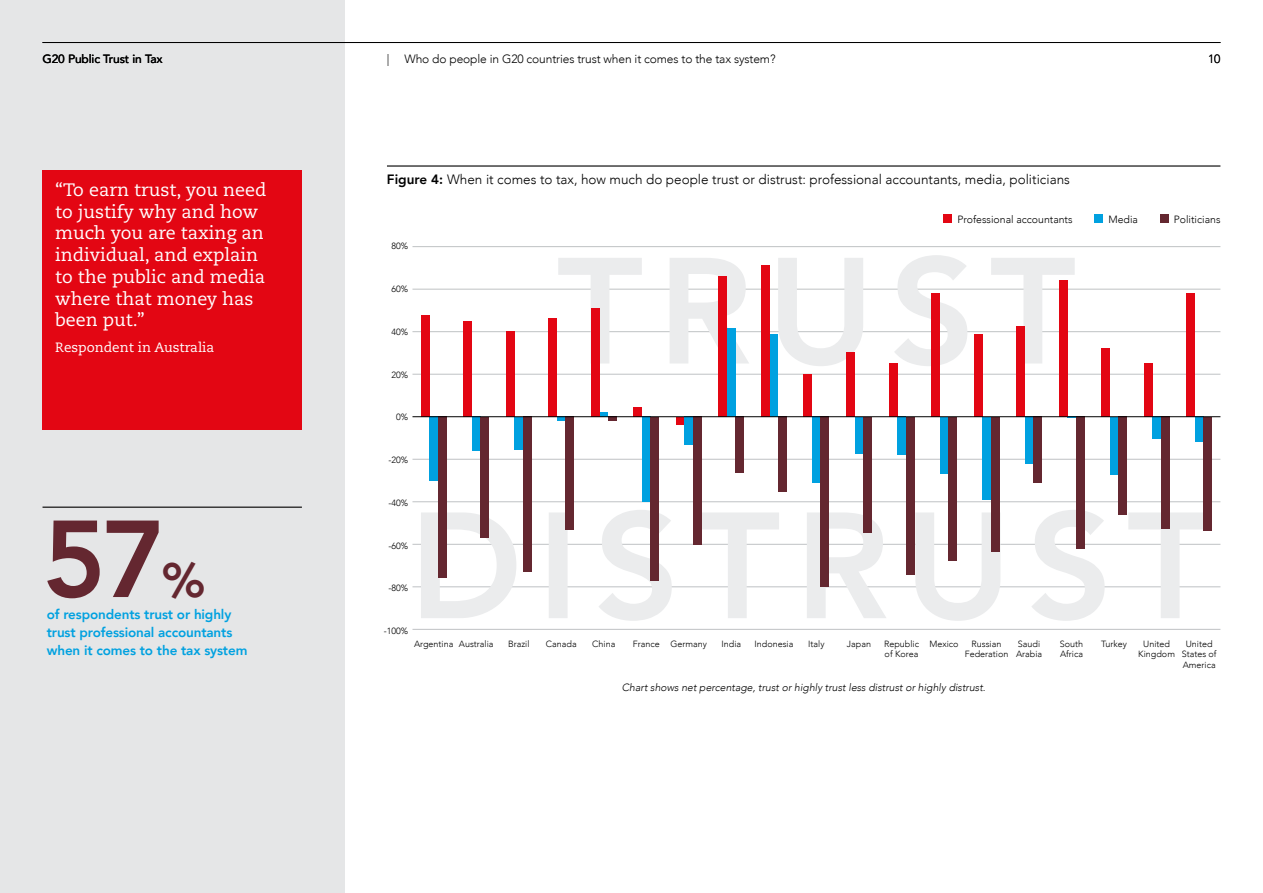
<style>
.page{position:relative;width:1263px;height:893px;background:#fff}
.page>*{position:absolute;margin:0;border:0;box-sizing:border-box;transform-origin:0 0}
.t1{font:800 108px "Avenir";color:#642730}
.t2{font:800 48px "Avenir";color:#642730}
.t3{font:18px/21.8px "Caecilia";color:#fff}
.t4{font:300 13.5px "Avenir";color:#000}
.t5{font:800 13.5px/18px "Avenir";letter-spacing:-.01em;color:#00a1e0}
.t6{font:13.5px "Caecilia";color:#fff}
.t7{font:300 12px "Avenir";letter-spacing:-.01em;color:#000}
.t8{font:500 12px "Avenir";letter-spacing:-.01em;color:#000}
.t9{font:italic 300 10.5px "Avenir";color:#000}
.t10{font:300 10.5px "Avenir";color:#000}
.t11{font:300 9px/10.5px "Avenir";color:#000}
.s1{font-weight:800}
</style>
<div class="page">
<div style="left:0;top:0;width:344px;height:893px;background:#e5e6e7"></div>
<hr style="left:412px;top:629px;width:808px;height:1px;background:#bfc2c4">
<hr style="left:412px;top:544px;width:808px;height:1px;background:#bfc2c4">
<hr style="left:412px;top:459px;width:808px;height:1px;background:#bfc2c4">
<hr style="left:412px;top:501px;width:808px;height:1px;background:#bfc2c4">
<hr style="left:412px;top:587px;width:808px;height:1px;background:#bfc2c4">
<hr style="left:412px;top:246px;width:808px;height:1px;background:#bfc2c4">
<hr style="left:412px;top:289px;width:808px;height:1px;background:#bfc2c4">
<hr style="left:412px;top:331px;width:808px;height:1px;background:#bfc2c4">
<hr style="left:412px;top:374px;width:808px;height:1px;background:#bfc2c4">
<svg style="left:558px;top:255px;width:517px;height:111px"></svg>
<svg style="left:421px;top:510px;width:791px;height:111px"></svg>
<hr style="left:43px;top:42px;width:1177px;height:1px;background:#000">
<hr style="left:43px;top:507px;width:259px;height:1px;background:#000">
<div style="left:43px;top:170px;width:259px;height:259px;background:#e30613"></div>
<hr style="left:387px;top:165px;width:833px;height:2px;background:#000">
<div style="left:944px;top:215px;width:8px;height:8px;background:#e30613"></div>
<div style="left:1094px;top:215px;width:9px;height:8px;background:#00a1e0"></div>
<div style="left:1160px;top:215px;width:8px;height:8px;background:#642730"></div>
<div style="left:429px;top:417px;width:9px;height:64px;background:#00a1e0"></div>
<div style="left:421px;top:315px;width:8px;height:102px;background:#e30613"></div>
<div style="left:438px;top:417px;width:8px;height:161px;background:#642730"></div>
<div style="left:472px;top:417px;width:8px;height:34px;background:#00a1e0"></div>
<div style="left:463px;top:321px;width:9px;height:96px;background:#e30613"></div>
<div style="left:480px;top:417px;width:9px;height:120px;background:#642730"></div>
<div style="left:514px;top:417px;width:9px;height:32px;background:#00a1e0"></div>
<div style="left:506px;top:331px;width:8px;height:86px;background:#e30613"></div>
<div style="left:523px;top:417px;width:8px;height:155px;background:#642730"></div>
<svg style="left:557px;top:417px;width:9px;height:4px"></svg>
<div style="left:549px;top:318px;width:8px;height:99px;background:#e30613"></div>
<div style="left:566px;top:417px;width:8px;height:113px;background:#642730"></div>
<div style="left:600px;top:412px;width:8px;height:5px;background:#00a1e0"></div>
<div style="left:591px;top:308px;width:9px;height:109px;background:#e30613"></div>
<svg style="left:608px;top:417px;width:9px;height:4px"></svg>
<div style="left:642px;top:417px;width:9px;height:85px;background:#00a1e0"></div>
<div style="left:634px;top:407px;width:8px;height:10px;background:#e30613"></div>
<div style="left:651px;top:417px;width:8px;height:164px;background:#642730"></div>
<div style="left:676px;top:417px;width:9px;height:8px;background:#e30613"></div>
<div style="left:693px;top:417px;width:9px;height:128px;background:#642730"></div>
<div style="left:727px;top:329px;width:9px;height:88px;background:#00a1e0"></div>
<div style="left:719px;top:276px;width:8px;height:141px;background:#e30613"></div>
<div style="left:736px;top:417px;width:8px;height:56px;background:#642730"></div>
<div style="left:770px;top:335px;width:8px;height:82px;background:#00a1e0"></div>
<div style="left:761px;top:265px;width:9px;height:152px;background:#e30613"></div>
<div style="left:778px;top:417px;width:9px;height:75px;background:#642730"></div>
<div style="left:812px;top:417px;width:9px;height:66px;background:#00a1e0"></div>
<div style="left:804px;top:374px;width:8px;height:43px;background:#e30613"></div>
<div style="left:821px;top:417px;width:8px;height:170px;background:#642730"></div>
<div style="left:855px;top:417px;width:8px;height:37px;background:#00a1e0"></div>
<div style="left:846px;top:352px;width:9px;height:65px;background:#e30613"></div>
<div style="left:863px;top:417px;width:9px;height:116px;background:#642730"></div>
<div style="left:897px;top:417px;width:9px;height:38px;background:#00a1e0"></div>
<div style="left:889px;top:364px;width:8px;height:53px;background:#e30613"></div>
<div style="left:906px;top:417px;width:8px;height:157px;background:#642730"></div>
<div style="left:940px;top:417px;width:8px;height:56px;background:#00a1e0"></div>
<div style="left:931px;top:293px;width:9px;height:124px;background:#e30613"></div>
<div style="left:948px;top:417px;width:9px;height:144px;background:#642730"></div>
<div style="left:982px;top:417px;width:9px;height:82px;background:#00a1e0"></div>
<div style="left:974px;top:334px;width:8px;height:83px;background:#e30613"></div>
<div style="left:991px;top:417px;width:8px;height:134px;background:#642730"></div>
<div style="left:1025px;top:417px;width:8px;height:47px;background:#00a1e0"></div>
<div style="left:1016px;top:326px;width:9px;height:91px;background:#e30613"></div>
<div style="left:1033px;top:417px;width:9px;height:66px;background:#642730"></div>
<div style="left:1059px;top:280px;width:8px;height:137px;background:#e30613"></div>
<div style="left:1076px;top:417px;width:8px;height:132px;background:#642730"></div>
<div style="left:1110px;top:417px;width:8px;height:58px;background:#00a1e0"></div>
<div style="left:1101px;top:348px;width:9px;height:69px;background:#e30613"></div>
<div style="left:1118px;top:417px;width:9px;height:98px;background:#642730"></div>
<div style="left:1152px;top:417px;width:9px;height:22px;background:#00a1e0"></div>
<div style="left:1144px;top:363px;width:8px;height:54px;background:#e30613"></div>
<div style="left:1161px;top:417px;width:8px;height:112px;background:#642730"></div>
<div style="left:1195px;top:417px;width:8px;height:25px;background:#00a1e0"></div>
<div style="left:1186px;top:293px;width:9px;height:124px;background:#e30613"></div>
<div style="left:1203px;top:417px;width:9px;height:114px;background:#642730"></div>
<div style="left:685px;top:417px;width:8px;height:28px;background:#00a1e0"></div>
<hr style="left:412px;top:416px;width:808px;height:1px;background:#000">
<h3 class="t8" style="left:43px;top:48px;width:122px">G20 Public Trust in Tax</h3>
<h3 class="t7" style="left:387px;top:52px;width:390px">| Who do people in G20 countries trust when it comes to the tax system?</h3>
<h3 class="t7" style="left:1208px;top:52px;width:14px">10</h3>
<h3 class="t3" style="left:55px;top:179px;width:213px">“To earn trust, you need to justify why and how much you are taxing an individual, and explain to the public and media where that money has been put.”</h3>
<h3 class="t6" style="left:55px;top:339px;width:160px">Respondent in Australia</h3>
<h1 class="t1" style="left:43px;top:475px;width:125px">57</h1>
<h2 class="t2" style="left:162px;top:543px;width:45px">%</h2>
<h3 class="t5" style="left:47px;top:606px;width:202px">of respondents trust or highly trust professional accountants when it comes to the tax system</h3>
<h3 class="t4" style="left:387px;top:171px;width:684px"><span class="s1">Figure 4:</span> When it comes to tax, how much do people trust or distrust: professional accountants, media, politicians</h3>
<p class="t11" style="left:391px;top:241px;width:18px">80%</p>
<p class="t11" style="left:391px;top:284px;width:18px">60%</p>
<p class="t11" style="left:391px;top:326px;width:18px">40%</p>
<p class="t11" style="left:391px;top:369px;width:18px">20%</p>
<p class="t11" style="left:396px;top:412px;width:14px">0%</p>
<p class="t11" style="left:388px;top:455px;width:21px">-20%</p>
<p class="t11" style="left:388px;top:497px;width:21px">-40%</p>
<p class="t11" style="left:388px;top:540px;width:21px">-60%</p>
<p class="t11" style="left:388px;top:583px;width:21px">-80%</p>
<p class="t11" style="left:384px;top:626px;width:26px">-100%</p>
<p class="t10" style="left:957px;top:213px;width:116px">Professional accountants</p>
<p class="t10" style="left:1108px;top:213px;width:31px">Media</p>
<p class="t10" style="left:1174px;top:213px;width:48px">Politicians</p>
<p class="t11" style="left:459px;top:638px;width:36px">Australia</p>
<p class="t11" style="left:508px;top:638px;width:23px">Brazil</p>
<p class="t11" style="left:546px;top:638px;width:32px">Canada</p>
<p class="t11" style="left:592px;top:638px;width:25px">China</p>
<p class="t11" style="left:633px;top:638px;width:76px">France Germany</p>
<p class="t11" style="left:721px;top:638px;width:21px">India</p>
<p class="t11" style="left:754px;top:638px;width:40px">Indonesia</p>
<p class="t11" style="left:808px;top:638px;width:18px">Italy</p>
<p class="t11" style="left:847px;top:638px;width:26px">Japan</p>
<p class="t11" style="left:884px;top:638px;width:37px">Republic of Korea</p>
<p class="t11" style="left:929px;top:638px;width:31px">Mexico</p>
<p class="t11" style="left:965px;top:638px;width:45px;text-align:center">Russian<br>Federation</p>
<p class="t11" style="left:1016px;top:638px;width:28px">Saudi<br>Arabia</p>
<p class="t11" style="left:1060px;top:638px;width:25px">South<br>Africa</p>
<p class="t11" style="left:1101px;top:638px;width:27px">Turkey</p>
<p class="t11" style="left:1138px;top:638px;width:38px;text-align:center">United<br>Kingdom</p>
<p class="t11" style="left:1182px;top:638px;width:36px;text-align:center">United<br>States of<br>America</p>
<p class="t9" style="left:622px;top:681px;width:365px">Chart shows net percentage, trust or highly trust less distrust or highly distrust.</p>
<p class="t11" style="left:414px;top:638px;width:41px">Argentina</p>
</div>
